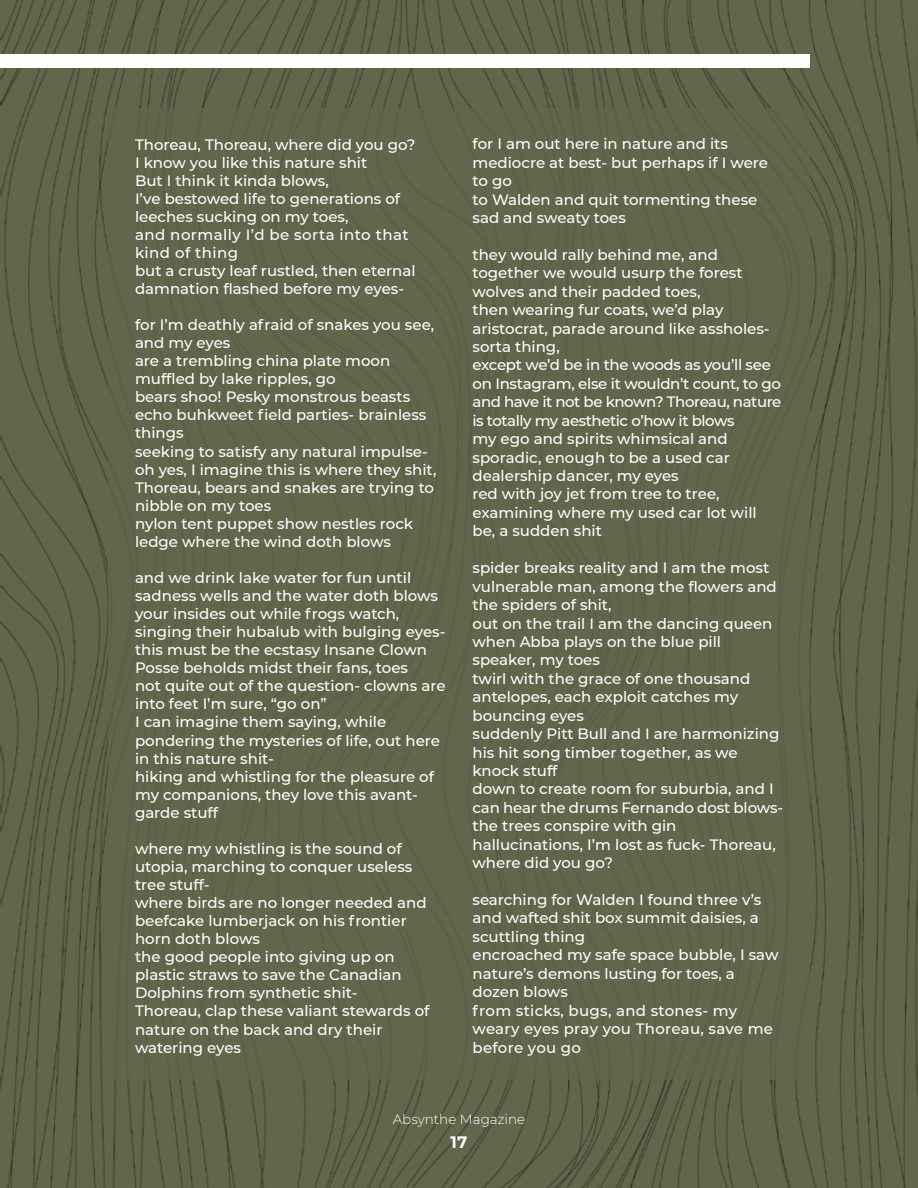
<style>
.page{position:relative;width:918px;height:1188px;background:#fff}
.page>*{position:absolute;margin:0;border:0;box-sizing:border-box;transform-origin:0 0}
.t1{font:700 16.5px "Montserrat";color:#fff}
.t2{font:500 15px/18px "Montserrat";color:#fff}
.t3{font:300 13.5px "Montserrat";color:#fff}
</style>
<div class="page">
<img style="left:0;top:0;width:918px;height:1188px">
<div style="left:0;top:54px;width:810px;height:14px;background:#fff"></div>
<div style="left:108px;top:108px;width:702px;height:972px;background:#62664b"></div>
<p class="t2" style="left:135px;top:135px;width:282px">Thoreau, Thoreau, where did you go?<br>I know you like this nature shit<br>But I think it kinda blows,<br>I’ve bestowed life to generations of leeches sucking on my toes,<br>and normally I’d be sorta into that kind of thing<br>but a crusty leaf rustled, then eternal damnation flashed before my eyes-</p>
<p class="t2" style="left:135px;top:315px;width:303px">for I’m deathly afraid of snakes you see, and my eyes<br>are a trembling china plate moon muffled by lake ripples, go<br>bears shoo! Pesky monstrous beasts echo buhkweet field parties- brainless things<br>seeking to satisfy any natural impulse&shy;oh yes, I imagine this is where they shit,<br>Thoreau, bears and snakes are trying to nibble on my toes<br>nylon tent puppet show nestles rock ledge where the wind doth blows</p>
<p class="t2" style="left:135px;top:568px;width:312px">and we drink lake water for fun until sadness wells and the water doth blows your insides out while frogs watch, singing their hubalub with bulging eyes&shy;this must be the ecstasy Insane Clown Posse beholds midst their fans, toes<br>not quite out of the question- clowns are into feet I’m sure, “go on”<br>I can imagine them saying, while pondering the mysteries of life, out here in this nature shit-<br>hiking and whistling for the pleasure of my companions, they love this avant&shy;garde stuff</p>
<p class="t2" style="left:135px;top:839px;width:296px">where my whistling is the sound of utopia, marching to conquer useless tree stuff-<br>where birds are no longer needed and beefcake lumberjack on his frontier horn doth blows<br>the good people into giving up on plastic straws to save the Canadian<br>Dolphins from synthetic shit-<br>Thoreau, clap these valiant stewards of nature on the back and dry their watering eyes</p>
<p class="t2" style="left:472px;top:134px;width:297px;line-height:18.5px">for I am out here in nature and its mediocre at best- but perhaps if I were to go<br>to Walden and quit tormenting these sad and sweaty toes</p>
<p class="t2" style="left:472px;top:245px;width:310px;line-height:18.5px">they would rally behind me, and together we would usurp the forest wolves and their padded toes,<br>then wearing fur coats, we’d play aristocrat, parade around like assholes&shy;sorta thing,<br>except we’d be in the woods as you’ll see on Instagram, else it wouldn’t count, to go and have it not be known? Thoreau, nature is totally my aesthetic o’how it blows<br>my ego and spirits whimsical and sporadic, enough to be a used car dealership dancer, my eyes<br>red with joy jet from tree to tree, examining where my used car lot will be, a sudden shit</p>
<p class="t2" style="left:472px;top:558px;width:312px;line-height:18.5px">spider breaks reality and I am the most vulnerable man, among the flowers and the spiders of shit,<br>out on the trail I am the dancing queen when Abba plays on the blue pill speaker, my toes<br>twirl with the grace of one thousand antelopes, each exploit catches my bouncing eyes<br>suddenly Pitt Bull and I are harmonizing his hit song timber together, as we knock stuff<br>down to create room for suburbia, and I can hear the drums Fernando dost blows&shy;the trees conspire with gin hallucinations, I’m lost as fuck- Thoreau, where did you go?</p>
<p class="t2" style="left:472px;top:890px;width:308px;line-height:18.5px">searching for Walden I found three v’s and wafted shit box summit daisies, a scuttling thing<br>encroached my safe space bubble, I saw nature’s demons lusting for toes, a dozen blows<br>from sticks, bugs, and stones- my weary eyes pray you Thoreau, save me before you go</p>
<p class="t3" style="left:393px;top:1110px;width:134px">Absynthe Magazine</p>
<p class="t1" style="left:451px;top:1130px;width:18px">17</p>
</div>
